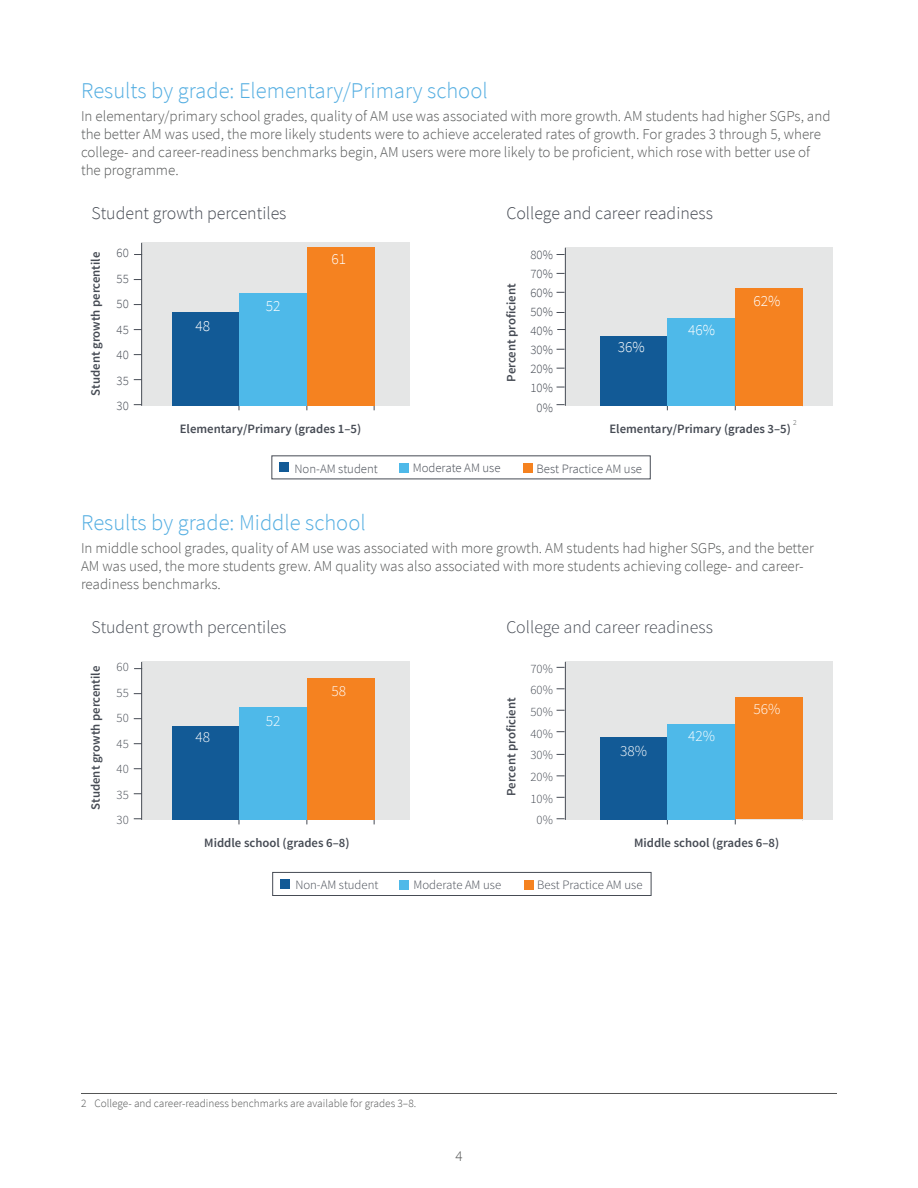
<style>
.page{position:relative;width:918px;height:1188px;background:#fff}
.page>*{position:absolute;margin:0;border:0;box-sizing:border-box;transform-origin:0 0}
.t1{font:300 22.5px "Source Sans Pro";color:#52ade1}
.t2{font:300 17.85px "Source Sans Pro";color:#464b54}
.t3{font:300 15.3px "Source Sans Pro";color:#fff}
.t4{font:300 15px/18px "Source Sans Pro";color:#545555}
.t5{font:600 12.75px "Source Sans Pro";color:#464b54}
.t6{font:300 12.75px/25.5px "Source Sans Pro";color:#464b54;text-align:justify}
.t7{font:300 11.25px "Source Sans Pro";color:#545555}
.t8{font:300 7.5px "Source Sans Pro";color:#545555}
</style>
<div class="page">
<div style="left:142px;top:243px;width:267px;height:163px;background:#e5e6e6"></div>
<hr style="left:141px;top:243px;width:1px;height:163px;background:#464b54">
<div style="left:172px;top:312px;width:68px;height:94px;background:#125a96"></div>
<div style="left:239px;top:294px;width:68px;height:112px;background:#4eb9e9"></div>
<div style="left:307px;top:248px;width:67px;height:158px;background:#f58220"></div>
<div style="left:565px;top:248px;width:268px;height:158px;background:#e5e6e6"></div>
<hr style="left:565px;top:248px;width:1px;height:158px;background:#464b54">
<div style="left:600px;top:336px;width:68px;height:70px;background:#125a96"></div>
<div style="left:668px;top:318px;width:67px;height:88px;background:#4eb9e9"></div>
<div style="left:735px;top:288px;width:68px;height:118px;background:#f58220"></div>
<div style="left:279px;top:463px;width:10px;height:9px;background:#125a96"></div>
<div style="left:523px;top:463px;width:9px;height:10px;background:#f58220"></div>
<div style="left:399px;top:463px;width:9px;height:10px;background:#4eb9e9"></div>
<div style="left:142px;top:662px;width:267px;height:158px;background:#e5e6e6"></div>
<hr style="left:141px;top:662px;width:1px;height:158px;background:#464b54">
<div style="left:172px;top:727px;width:68px;height:93px;background:#125a96"></div>
<div style="left:239px;top:708px;width:68px;height:112px;background:#4eb9e9"></div>
<div style="left:307px;top:678px;width:67px;height:142px;background:#f58220"></div>
<div style="left:565px;top:662px;width:268px;height:158px;background:#e5e6e6"></div>
<hr style="left:565px;top:662px;width:1px;height:158px;background:#464b54">
<div style="left:600px;top:738px;width:68px;height:82px;background:#125a96"></div>
<div style="left:668px;top:724px;width:67px;height:96px;background:#4eb9e9"></div>
<div style="left:735px;top:697px;width:68px;height:122px;background:#f58220"></div>
<div style="left:280px;top:879px;width:9px;height:10px;background:#125a96"></div>
<div style="left:524px;top:880px;width:9px;height:9px;background:#f58220"></div>
<div style="left:400px;top:880px;width:9px;height:10px;background:#4eb9e9"></div>
<div style="left:273px;top:872px;width:378px;height:24px;border:1px solid #464b54"></div>
<hr style="left:81px;top:1093px;width:756px;height:1px;background:#545555">
<h1 class="t1" style="left:81px;top:77px;width:408px">Results by grade: Elementary/Primary school</h1>
<p class="t4" style="left:81px;top:107px;width:751px">In elementary/primary school grades, quality of AM use was associated with more growth. AM students had higher SGPs, and the better AM was used, the more likely students were to achieve accelerated rates of growth. For grades 3 through 5, where college- and career-readiness benchmarks begin, AM users were more likely to be proficient, which rose with better use of the programme.</p>
<p class="t2" style="left:92px;top:202px;width:196px">Student growth percentiles</p>
<p class="t2" style="left:506px;top:202px;width:208px">College and career readiness</p>
<p class="t5" style="left:87px;top:396px;width:145px;rotate:-90deg">Student growth percentile</p>
<p class="t6" style="left:117px;top:240px;width:14px">60<br>55<br>50<br>45<br>40<br>35<br>30</p>
<p class="t3" style="left:196px;top:317px;width:16px">48</p>
<p class="t3" style="left:266px;top:297px;width:16px">52</p>
<p class="t3" style="left:331px;top:250px;width:16px">61</p>
<p class="t6" style="left:530px;top:245px;width:24px;line-height:19.2px;text-align:center">80%<br>70%<br>60%<br>50%<br>40%<br>30%<br>20%<br>10%<br>0%</p>
<p class="t5" style="left:503px;top:382px;width:100px;rotate:-90deg">Percent proficient</p>
<p class="t3" style="left:618px;top:338px;width:28px">36%</p>
<p class="t3" style="left:688px;top:321px;width:28px">46%</p>
<p class="t3" style="left:753px;top:292px;width:28px">62%</p>
<p class="t5" style="left:180px;top:420px;width:183px">Elementary/Primary (grades 1–5)</p>
<p class="t8" style="left:793px;top:418px;width:5px">2</p>
<p class="t5" style="left:609px;top:420px;width:183px">Elementary/Primary (grades 3–5)</p>
<p class="t6" style="left:295px;top:456px;width:85px">Non-AM student</p>
<p class="t6" style="left:413px;top:455px;width:89px">Moderate AM use</p>
<p class="t6" style="left:536px;top:456px;width:107px">Best Practice AM use</p>
<h1 class="t1" style="left:81px;top:509px;width:286px">Results by grade: Middle school</h1>
<p class="t4" style="left:81px;top:539px;width:734px">In middle school grades, quality of AM use was associated with more growth. AM students had higher SGPs, and the better<br>AM was used, the more students grew. AM quality was also associated with more students achieving college- and career&shy;readiness benchmarks.</p>
<p class="t2" style="left:92px;top:617px;width:196px">Student growth percentiles</p>
<p class="t2" style="left:506px;top:617px;width:208px">College and career readiness</p>
<p class="t5" style="left:87px;top:810px;width:145px;rotate:-90deg">Student growth percentile</p>
<p class="t6" style="left:117px;top:654px;width:14px">60<br>55<br>50<br>45<br>40<br>35<br>30</p>
<p class="t3" style="left:196px;top:728px;width:16px">48</p>
<p class="t3" style="left:266px;top:712px;width:16px">52</p>
<p class="t3" style="left:331px;top:682px;width:16px">58</p>
<p class="t5" style="left:503px;top:796px;width:100px;rotate:-90deg">Percent proficient</p>
<p class="t6" style="left:530px;top:658px;width:24px;line-height:21.6px;text-align:center">70%<br>60%<br>50%<br>40%<br>30%<br>20%<br>10%<br>0%</p>
<p class="t3" style="left:620px;top:741px;width:28px">38%</p>
<p class="t3" style="left:688px;top:727px;width:28px">42%</p>
<p class="t3" style="left:754px;top:700px;width:28px">56%</p>
<p class="t5" style="left:204px;top:834px;width:147px">Middle school (grades 6–8)</p>
<p class="t5" style="left:634px;top:834px;width:147px">Middle school (grades 6–8)</p>
<p class="t6" style="left:295px;top:872px;width:85px">Non-AM student</p>
<p class="t6" style="left:414px;top:872px;width:89px">Moderate AM use</p>
<p class="t6" style="left:537px;top:872px;width:107px">Best Practice AM use</p>
<p class="t7" style="left:81px;top:1096px;width:337px">2 College- and career-readiness benchmarks are available for grades 3–8.</p>
<p class="t4" style="left:455px;top:1147px;width:9px">4</p>
</div>
